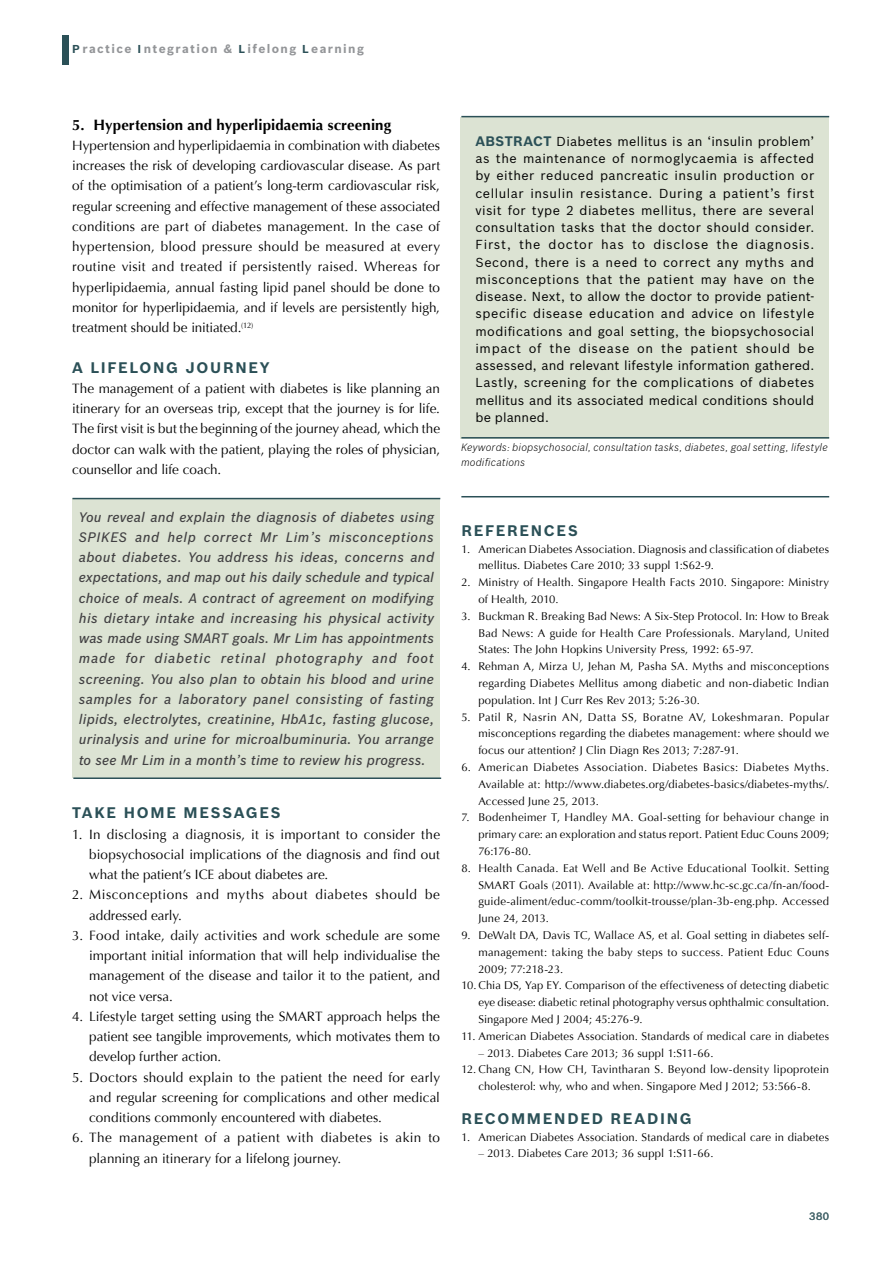
<style>
.page{position:relative;width:893px;height:1263px;background:#fff}
.page>*{position:absolute;margin:0;border:0;box-sizing:border-box;transform-origin:0 0}
.t1{font:700 15px "Bosch Sans";letter-spacing:.11em;color:#2b5057}
.t2{font:700 15px "Optima";letter-spacing:.005em;color:#000}
.t3{font:13.5px/20.2px "Optima";letter-spacing:.005em;color:#000;text-align:justify}
.t4{font:italic 500 13.5px/20.2px "Bosch Sans";letter-spacing:.005em;color:#414042;text-align:justify}
.t5{font:13.5px/20.2px "Optima";letter-spacing:.04em;color:#000}
.t6{font:12.75px/17.2px "Bosch Sans";letter-spacing:.01em;color:#000;text-align:justify}
.t7{font:700 12px "Bosch Sans";letter-spacing:.115em;color:#939598}
.t8{font:11.25px/16.8px "Optima";letter-spacing:.015em;color:#000;text-align:justify}
.t9{font:italic 300 10.5px/15px "Bosch Sans";letter-spacing:.015em;color:#000}
.t10{font:500 10.5px "Bosch Sans";color:#4b6a70}
.s1{font-size:11.25px;color:#2b5057}
.s2{font-weight:700;font-size:13.5px;color:#2b5057}
</style>
<div class="page">
<div style="left:63px;top:35px;width:6px;height:29px;background:#2b5057"></div>
<hr style="left:461px;top:496px;width:368px;height:1px;background:#2b5057">
<div style="left:72px;top:498px;width:368px;height:279px;background:#dce3d3"></div>
<hr style="left:72px;top:498px;width:368px;height:1px;background:#2b5057">
<hr style="left:73px;top:777px;width:368px;height:2px;background:#2b5057">
<div style="left:461px;top:118px;width:368px;height:321px;background:#dce3d3"></div>
<hr style="left:461px;top:116px;width:368px;height:1px;background:#2b5057">
<hr style="left:461px;top:437px;width:368px;height:1px;background:#2b5057">
<p class="t7" style="left:72px;top:41px;width:293px"><span class="s1">P</span>ractice <span class="s1">I</span>ntegration &amp; <span class="s1">L</span>ifelong <span class="s1">L</span>earning</p>
<h1 class="t2" style="left:72px;top:116px;width:320px">5. Hypertension and hyperlipidaemia screening</h1>
<p class="t3" style="left:72px;top:135px;width:369px">Hypertension and hyperlipidaemia in combination with diabetes increases the risk of developing cardiovascular disease. As part of the optimisation of a patient’s long-term cardiovascular risk, regular screening and effective management of these associated conditions are part of diabetes management. In the case of hypertension, blood pressure should be measured at every routine visit and treated if persistently raised. Whereas for hyperlipidaemia, annual fasting lipid panel should be done to monitor for hyperlipidaemia, and if levels are persistently high, treatment should be initiated.<sup>(12)</sup></p>
<h1 class="t1" style="left:72px;top:358px;width:199px">A LIFELONG JOURNEY</h1>
<p class="t3" style="left:72px;top:378px;width:369px">The management of a patient with diabetes is like planning an itinerary for an overseas trip, except that the journey is for life.<br>The first visit is but the beginning of the journey ahead, which the doctor can walk with the patient, playing the roles of physician, counsellor and life coach.</p>
<p class="t4" style="left:79px;top:507px;width:357px">You reveal and explain the diagnosis of diabetes using SPIKES and help correct Mr Lim’s misconceptions about diabetes. You address his ideas, concerns and expectations, and map out his daily schedule and typical choice of meals. A contract of agreement on modifying his dietary intake and increasing his physical activity was made using SMART goals. Mr Lim has appointments made for diabetic retinal photography and foot screening. You also plan to obtain his blood and urine samples for a laboratory panel consisting of fasting lipids, electrolytes, creatinine, HbA1c, fasting glucose, urinalysis and urine for microalbuminuria. You arrange to see Mr Lim in a month’s time to review his progress.</p>
<h1 class="t1" style="left:72px;top:803px;width:22px">Take</h1>
<h1 class="t1" style="left:124px;top:803px;width:27px">Home</h1>
<h1 class="t1" style="left:184px;top:803px;width:29px">Messages</h1>
<p class="t3" style="left:89px;top:824px;width:352px;text-indent:-17px">1. In disclosing a diagnosis, it is important to consider the biopsychosocial implications of the diagnosis and find out what the patient’s ICE about diabetes are.</p>
<p class="t5" style="left:89px;top:885px;width:352px;text-indent:-17px">2. Misconceptions and myths about diabetes should be addressed early.</p>
<p class="t3" style="left:89px;top:925px;width:352px;text-indent:-17px">3. Food intake, daily activities and work schedule are some important initial information that will help individualise the management of the disease and tailor it to the patient, and not vice versa.</p>
<p class="t3" style="left:89px;top:1006px;width:352px;text-indent:-17px">4. Lifestyle target setting using the SMART approach helps the patient see tangible improvements, which motivates them to develop further action.</p>
<p class="t3" style="left:89px;top:1067px;width:352px;text-indent:-17px">5. Doctors should explain to the patient the need for early and regular screening for complications and other medical conditions commonly encountered with diabetes.</p>
<p class="t3" style="left:89px;top:1128px;width:352px;text-indent:-17px">6. The management of a patient with diabetes is akin to planning an itinerary for a lifelong journey.</p>
<p class="t6" style="left:475px;top:132px;width:340px"><span class="s2">ABSTRACT</span> Diabetes mellitus is an ‘insulin problem’ as the maintenance of normoglycaemia is affected by either reduced pancreatic insulin production or cellular insulin resistance. During a patient’s first visit for type 2 diabetes mellitus, there are several consultation tasks that the doctor should consider.<br>First, the doctor has to disclose the diagnosis.<br>Second, there is a need to correct any myths and misconceptions that the patient may have on the disease. Next, to allow the doctor to provide patient&shy;specific disease education and advice on lifestyle modifications and goal setting, the biopsychosocial impact of the disease on the patient should be assessed, and relevant lifestyle information gathered.<br>Lastly, screening for the complications of diabetes mellitus and its associated medical conditions should be planned.</p>
<p class="t9" style="left:461px;top:440px;width:368px">Keywords: biopsychosocial, consultation tasks, diabetes, goal setting, lifestyle modifications</p>
<h1 class="t1" style="left:461px;top:521px;width:118px">REFERENCES</h1>
<p class="t8" style="left:478px;top:540px;width:352px;text-indent:-17px">1. American Diabetes Association. Diagnosis and classification of diabetes mellitus. Diabetes Care 2010; 33 suppl 1:S62-9.</p>
<p class="t8" style="left:478px;top:574px;width:352px;text-indent:-17px">2. Ministry of Health. Singapore Health Facts 2010. Singapore: Ministry of Health, 2010.</p>
<p class="t8" style="left:478px;top:608px;width:352px;text-indent:-17px">3. Buckman R. Breaking Bad News: A Six-Step Protocol. In: How to Break Bad News: A guide for Health Care Professionals. Maryland, United States: The John Hopkins University Press, 1992: 65-97.</p>
<p class="t8" style="left:478px;top:658px;width:352px;text-indent:-17px">4. Rehman A, Mirza U, Jehan M, Pasha SA. Myths and misconceptions regarding Diabetes Mellitus among diabetic and non-diabetic Indian population. Int J Curr Res Rev 2013; 5:26-30.</p>
<p class="t8" style="left:478px;top:708px;width:352px;text-indent:-17px">5. Patil R, Nasrin AN, Datta SS, Boratne AV, Lokeshmaran. Popular misconceptions regarding the diabetes management: where should we focus our attention? J Clin Diagn Res 2013; 7:287-91.</p>
<p class="t8" style="left:478px;top:759px;width:352px;text-indent:-17px">6. American Diabetes Association. Diabetes Basics: Diabetes Myths.<br>Available at: http://www.diabetes.org/diabetes-basics/diabetes-myths/.<br>Accessed June 25, 2013.</p>
<p class="t8" style="left:478px;top:809px;width:352px;text-indent:-17px">7. Bodenheimer T, Handley MA. Goal-setting for behaviour change in primary care: an exploration and status report. Patient Educ Couns 2009; 76:176-80.</p>
<p class="t8" style="left:478px;top:860px;width:352px;text-indent:-17px">8. Health Canada. Eat Well and Be Active Educational Toolkit. Setting SMART Goals (2011). Available at: http://www.hc-sc.gc.ca/fn-an/food&shy;guide-aliment/educ-comm/toolkit-trousse/plan-3b-eng.php. Accessed June 24, 2013.</p>
<p class="t8" style="left:461px;top:927px;width:369px">9. DeWalt DA, Davis TC, Wallace AS, et al. Goal setting in diabetes self-</p>
<p class="t8" style="left:478px;top:944px;width:352px">management: taking the baby steps to success. Patient Educ Couns</p>
<p class="t8" style="left:478px;top:960px;width:87px">2009; 77:218-23.</p>
<p class="t8" style="left:461px;top:977px;width:369px">10.Chia DS, Yap EY. Comparison of the effectiveness of detecting diabetic</p>
<p class="t8" style="left:478px;top:994px;width:352px">eye disease: diabetic retinal photography versus ophthalmic consultation.</p>
<p class="t8" style="left:478px;top:1011px;width:166px">Singapore Med J 2004; 45:276-9.</p>
<p class="t8" style="left:461px;top:1028px;width:369px">11. American Diabetes Association. Standards of medical care in diabetes</p>
<p class="t8" style="left:478px;top:1044px;width:237px">– 2013. Diabetes Care 2013; 36 suppl 1:S11-66.</p>
<p class="t8" style="left:461px;top:1061px;width:369px;text-align:center">12. Chang CN, How CH, Tavintharan S. Beyond low-density lipoprotein cholesterol: why, who and when. Singapore Med J 2012; 53:566-8.</p>
<h1 class="t1" style="left:461px;top:1109px;width:232px">RECOMMENDED READING</h1>
<p class="t8" style="left:461px;top:1128px;width:369px">1. American Diabetes Association. Standards of medical care in diabetes</p>
<p class="t8" style="left:478px;top:1145px;width:237px">– 2013. Diabetes Care 2013; 36 suppl 1:S11-66.</p>
<p class="t10" style="left:809px;top:1210px;width:22px">380</p>
</div>
